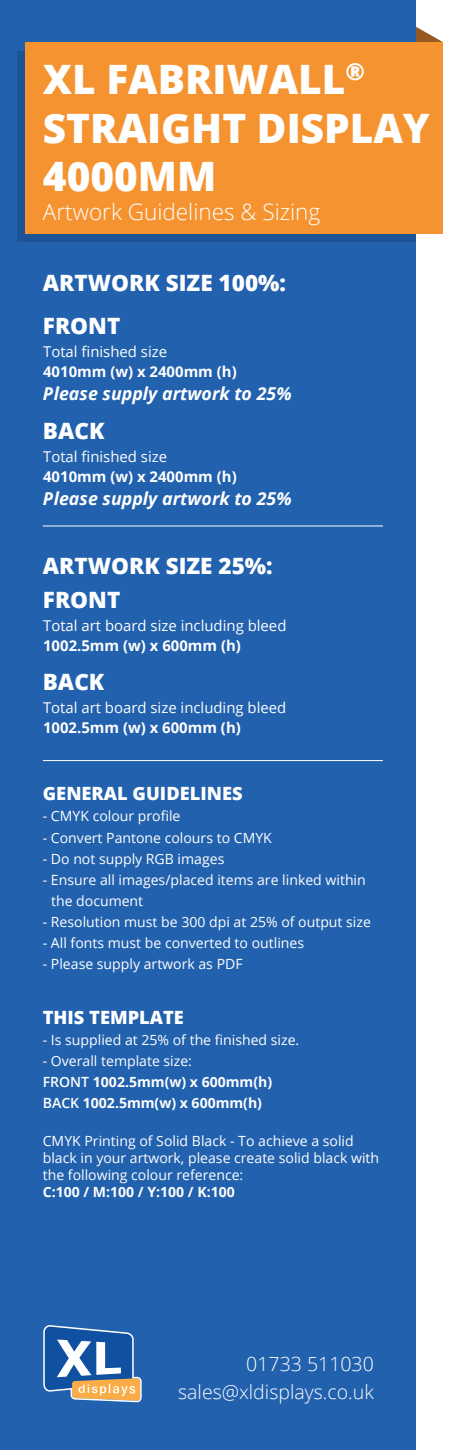
<style>
.page{position:relative;width:453px;height:1450px;background:#fff}
.page>*{position:absolute;margin:0;border:0;box-sizing:border-box;transform-origin:0 0}
.t1{font:800 40.5px/48.4px "Open Sans";color:#fff}
.t2{font:800 22.5px "Open Sans";color:#fff}
.t3{font:300 22.5px "Open Sans";color:#fff}
.t4{font:300 19.5px/27.5px "Open Sans";color:#fff;text-align:right}
.t5{font:800 18.3px "Open Sans";color:#fff}
.t6{font:italic 700 17.85px "Open Sans";color:#fff}
.t7{font:14.85px "Open Sans";color:#fff}
.t8{font:700 14.85px "Open Sans";color:#fff}
.t9{font:14.1px/16.8px "Open Sans";color:#fff}
.t10{font:700 14.1px/21px "Open Sans";color:#fff}
.s1{font-weight:400}
.s2{font-weight:600}
</style>
<div class="page">
<svg style="left:415px;top:27px;width:27px;height:15px"></svg>
<div style="left:0;top:0;width:415px;height:1450px;background:#2261ae"></div>
<svg style="left:17px;top:51px;width:398px;height:191px;fill:#1d5497"></svg>
<div style="left:25px;top:42px;width:417px;height:191px;background:#f69331"></div>
<svg style="left:43px;top:1325px;width:98px;height:77px"></svg>
<hr style="left:43px;top:760px;width:339px;height:1px;background:#fff">
<hr style="left:43px;top:525px;width:339px;height:1px;background:#fff">
<h1 class="t1" style="left:43px;top:53px;width:388px">XL FABRIWALL<sup>®<br></sup>STRAIGHT DISPLAY<br>4000MM</h1>
<h2 class="t3" style="left:43px;top:196px;width:279px">Artwork Guidelines &amp; Sizing</h2>
<h2 class="t2" style="left:43px;top:266px;width:244px">ARTWORK SIZE 100%:</h2>
<h2 class="t2" style="left:43px;top:308px;width:79px">FRONT</h2>
<p class="t7" style="left:43px;top:341px;width:125px">Total finished size</p>
<p class="t8" style="left:43px;top:361px;width:195px">4010mm (w) x 2400mm (h)</p>
<p class="t6" style="left:43px;top:380px;width:250px">Please supply artwork to 25%</p>
<h2 class="t2" style="left:43px;top:414px;width:63px">BACK</h2>
<p class="t7" style="left:43px;top:446px;width:125px">Total finished size</p>
<p class="t8" style="left:43px;top:466px;width:195px">4010mm (w) x 2400mm (h)</p>
<p class="t6" style="left:43px;top:486px;width:250px">Please supply artwork to 25%</p>
<h2 class="t2" style="left:43px;top:549px;width:231px">ARTWORK SIZE 25%:</h2>
<h2 class="t2" style="left:43px;top:583px;width:79px">FRONT</h2>
<p class="t7" style="left:43px;top:615px;width:244px">Total art board size including bleed</p>
<p class="t8" style="left:43px;top:635px;width:199px">1002.5mm (w) x 600mm (h)</p>
<h2 class="t2" style="left:43px;top:665px;width:63px">BACK</h2>
<p class="t7" style="left:43px;top:697px;width:244px">Total art board size including bleed</p>
<p class="t8" style="left:43px;top:717px;width:199px">1002.5mm (w) x 600mm (h)</p>
<p class="t5" style="left:43px;top:780px;width:201px">GENERAL GUIDELINES</p>
<p class="t9" style="left:43px;top:807px;width:139px">- CMYK colour profile</p>
<p class="t9" style="left:43px;top:828px;width:230px">- Convert Pantone colours to CMYK</p>
<p class="t9" style="left:43px;top:849px;width:183px">- Do not supply RGB images</p>
<p class="t9" style="left:51px;top:868px;width:316px;line-height:21px;text-indent:-8px">- Ensure all images/placed items are linked within the document</p>
<p class="t9" style="left:43px;top:913px;width:329px">- Resolution must be 300 dpi at 25% of output size</p>
<p class="t9" style="left:43px;top:934px;width:262px">- All fonts must be converted to outlines</p>
<p class="t9" style="left:43px;top:955px;width:201px">- Please supply artwork as PDF</p>
<p class="t5" style="left:43px;top:1003px;width:143px">THIS TEMPLATE</p>
<p class="t9" style="left:43px;top:1031px;width:258px">- Is supplied at 25% of the finished size.</p>
<p class="t10" style="left:43px;top:1050px;width:230px"><span class="s1">- Overall template size:<br></span><span class="s2">FRONT</span> 1002.5mm(w) x 600mm(h)<br><span class="s2">BACK</span> 1002.5mm(w) x 600mm(h)</p>
<p class="t9" style="left:43px;top:1132px;width:337px">CMYK Printing of Solid Black - To achieve a solid black in your artwork, please create solid black with the following colour reference:</p>
<p class="t10" style="left:43px;top:1180px;width:193px">C:100 / M:100 / Y:100 / K:100</p>
<h3 class="t4" style="left:178px;top:1349px;width:197px">01733 511030 sales@xldisplays.co.uk</h3>
</div>
